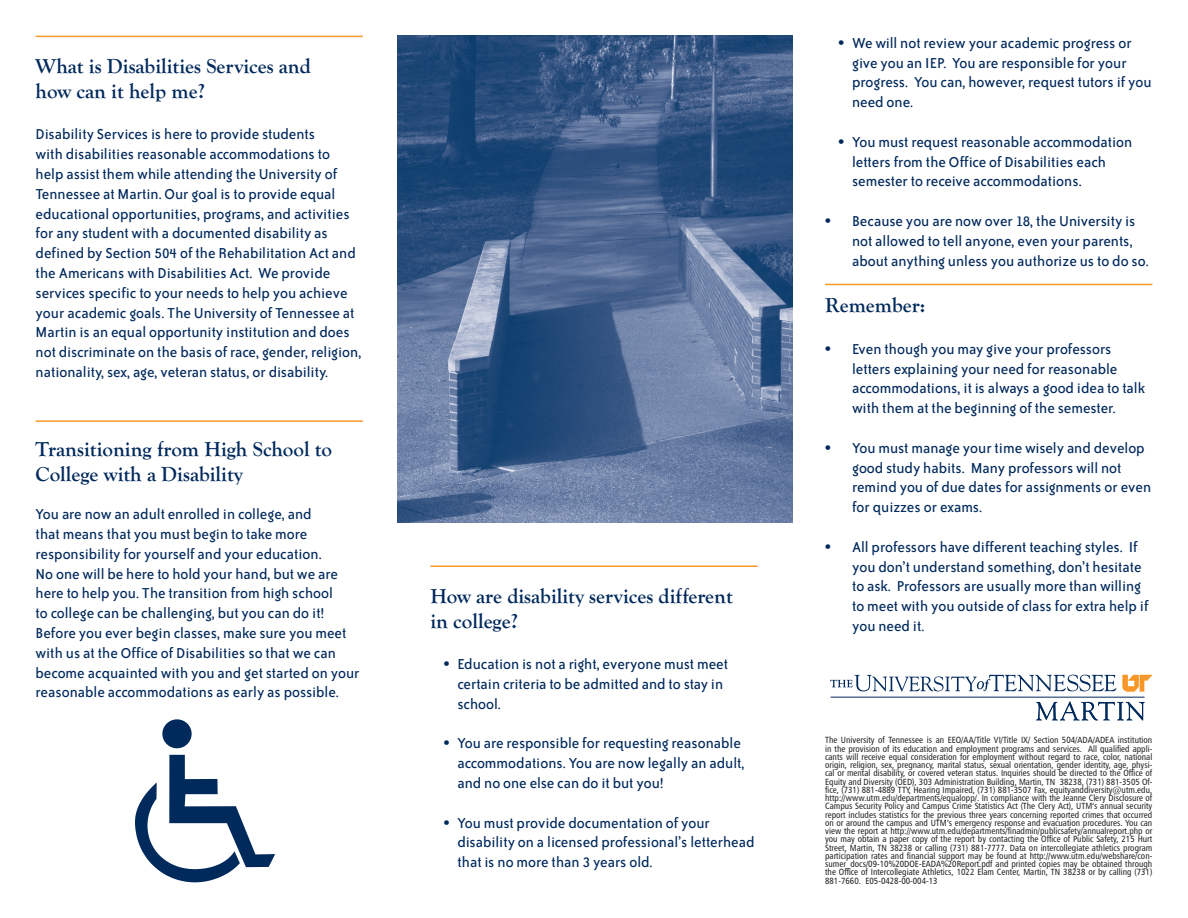
<style>
.page{position:relative;width:1188px;height:918px;background:#fff}
.page>*{position:absolute;margin:0;border:0;box-sizing:border-box;transform-origin:0 0}
.t1{font:700 21px/25.2px "Goudy Old Style T";color:#00295c}
.t2{font:16.5px/19.8px "Bailey Sans ITC";color:#00295c}
.t3{font:9px/8.2px "Humanist 777 BT Roman Condensed B";color:#231f20;text-align:justify}
.s1{font-family:"Times"}
</style>
<div class="page">
<hr style="left:36px;top:36px;width:327px;height:1px;background:#f79727">
<hr style="left:36px;top:420px;width:327px;height:2px;background:#f79727">
<hr style="left:430px;top:566px;width:328px;height:1px;background:#f79727">
<img style="left:398px;top:36px;width:394px;height:487px">
<hr style="left:825px;top:284px;width:327px;height:1px;background:#f79727">
<svg style="left:135px;top:755px;width:140px;height:127px"></svg>
<svg style="left:162px;top:719px;width:30px;height:29px"></svg>
<svg style="left:1122px;top:675px;width:30px;height:17px"></svg>
<svg style="left:830px;top:675px;width:286px;height:17px"></svg>
<hr style="left:831px;top:697px;width:314px;height:1px;background:#00295c">
<svg style="left:1036px;top:701px;width:109px;height:19px"></svg>
<p class="t1" style="left:36px;top:54px;width:277px">What is Disabilities Services and how can it help me?</p>
<p class="t2" style="left:36px;top:125px;width:327px">Disability Services is here to provide students<br>with disabilities reasonable accommodations to help assist them while attending the University of Tennessee at Martin. Our goal is to provide equal educational opportunities, programs, and activities for any student with a documented disability as defined by Section 504 of the Rehabilitation Act and the Americans with Disabilities Act. We provide services specific to your needs to help you achieve your academic goals. The University of Tennessee at Martin is an equal opportunity institution and does not discriminate on the basis of race, gender, religion, nationality, sex, age, veteran status, or disability.</p>
<p class="t1" style="left:36px;top:437px;width:298px">Transitioning from High School to<br>College with a Disability</p>
<p class="t2" style="left:36px;top:505px;width:326px">You are now an adult enrolled in college, and<br>that means that you must begin to take more responsibility for yourself and your education.<br>No one will be here to hold your hand, but we are here to help you. The transition from high school<br>to college can be challenging, but you can do it!<br>Before you ever begin classes, make sure you meet with us at the Office of Disabilities so that we can become acquainted with you and get started on your reasonable accommodations as early as possible.</p>
<p class="t1" style="left:430px;top:583px;width:304px">How are disability services different in college?</p>
<p class="t2" style="left:457px;top:655px;width:272px;text-indent:-13px"><span class="s1">•</span> Education is not a right, everyone must meet certain criteria to be admitted and to stay in school.</p>
<p class="t2" style="left:457px;top:734px;width:289px;text-indent:-13px"><span class="s1">•</span> You are responsible for requesting reasonable accommodations. You are now legally an adult, and no one else can do it but you!</p>
<p class="t2" style="left:457px;top:813px;width:299px;text-indent:-13px"><span class="s1">•</span> You must provide documentation of your disability on a licensed professional’s letterhead that is no more than 3 years old.</p>
<p class="t2" style="left:852px;top:33px;width:301px;text-indent:-13px"><span class="s1">•</span> We will not review your academic progress or give you an IEP. You are responsible for your progress. You can, however, request tutors if you need one.</p>
<p class="t2" style="left:852px;top:132px;width:282px;text-indent:-13px"><span class="s1">•</span> You must request reasonable accommodation letters from the Office of Disabilities each semester to receive accommodations.</p>
<p class="t2" style="left:852px;top:211px;width:298px;text-indent:-27px"><span class="s1">•</span> Because you are now over 18, the University is not allowed to tell anyone, even your parents, about anything unless you authorize us to do so.</p>
<p class="t1" style="left:825px;top:293px;width:102px">Remember:</p>
<p class="t2" style="left:852px;top:339px;width:295px;text-indent:-27px"><span class="s1">•</span> Even though you may give your professors letters explaining your need for reasonable accommodations, it is always a good idea to talk with them at the beginning of the semester.</p>
<p class="t2" style="left:852px;top:438px;width:301px;text-indent:-27px"><span class="s1">•</span> You must manage your time wisely and develop good study habits. Many professors will not remind you of due dates for assignments or even for quizzes or exams.</p>
<p class="t2" style="left:852px;top:537px;width:298px;text-indent:-27px"><span class="s1">•</span> All professors have different teaching styles. If you don’t understand something, don’t hesitate to ask. Professors are usually more than willing to meet with you outside of class for extra help if you need it.</p>
<p class="t3" style="left:825px;top:736px;width:329px">The University of Tennessee is an EEO/AA/Title VI/Title IX/ Section 504/ADA/ADEA institution in the provision of its education and employment programs and services. All qualified appli&shy;cants will receive equal consideration for employment without regard to race, color, national origin, religion, sex, pregnancy, marital status, sexual orientation, gender identity, age, physi&shy;cal or mental disability, or covered veteran status. Inquiries should be directed to the Office of Equity and Diversity (OED), 303 Administration Building, Martin, TN 38238, (731) 881-3505 Of&shy;fice, (731) 881-4889 TTY, Hearing Impaired, (731) 881-3507 Fax, equityanddiversity@utm.edu, http://www.utm.edu/departments/equalopp/. In compliance with the Jeanne Clery Disclosure of Campus Security Policy and Campus Crime Statistics Act (The Clery Act), UTM’s annual security report includes statistics for the previous three years concerning reported crimes that occurred on or around the campus and UTM’s emergency response and evacuation procedures. You can view the report at http://www.utm.edu/departments/finadmin/publicsafety/annualreport.php or you may obtain a paper copy of the report by contacting the Office of Public Safety, 215 Hurt Street, Martin, TN 38238 or calling (731) 881-7777. Data on intercollegiate athletics program participation rates and financial support may be found at http://www.utm.edu/webshare/con&shy;sumer_docs/09-10%20DOE-EADA%20Report.pdf and printed copies may be obtained through the Office of Intercollegiate Athletics, 1022 Elam Center, Martin, TN 38238 or by calling (731)<br>881-7660. E05-0428-00-004-13</p>
</div>
